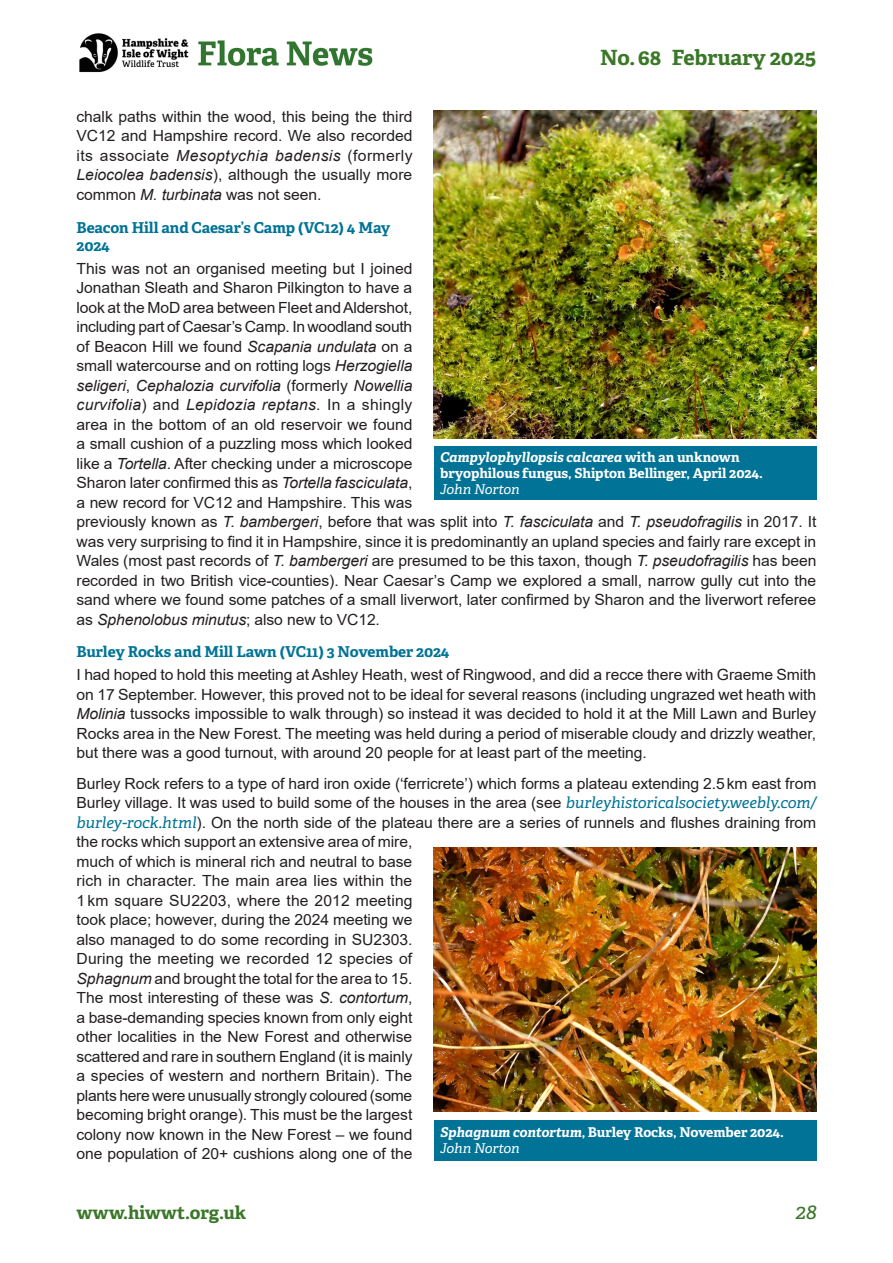
<style>
.page{position:relative;width:893px;height:1263px;background:#fff}
.page>*{position:absolute;margin:0;border:0;box-sizing:border-box;transform-origin:0 0}
.t1{font:700 21px "Adelle";letter-spacing:-.005em;color:#3a7728}
.t2{font:italic 21px "Adelle";color:#3a7728}
.t3{font:700 18px "Adelle";letter-spacing:-.005em;color:#3a7728}
.Body_Text{font:15.3px/19.5px "Arial";letter-spacing:-.005em;color:#231f20;text-align:justify}
.Head2{font:700 15px/18px "Adelle";letter-spacing:-.005em;color:#007396}
.t4{font:700 13.5px/15.8px "Adelle";letter-spacing:-.005em;color:#fff}
.s1{font-style:italic}
.s2{font-family:"Adelle";font-style:italic;color:#007396}
.s3{font-weight:400;font-style:italic}
</style>
<div class="page">
<img style="left:79px;top:33px;width:294px;height:40px">
<img style="left:434px;top:111px;width:382px;height:327px">
<img style="left:434px;top:848px;width:382px;height:263px">
<div style="left:434px;top:446px;width:382px;height:54px;background:#007396"></div>
<div style="left:434px;top:1120px;width:382px;height:41px;background:#007396"></div>
<h1 class="t1" style="left:600px;top:42px;width:218px">No. 68 February 2025</h1>
<p class="Body_Text" style="left:77px;top:107px;width:338px">chalk paths within the wood, this being the third VC12 and Hampshire record. We also recorded its associate <span class="s1">Mesoptychia badensis</span> (formerly <span class="s1">Leiocolea badensis</span>), although the usually more common <span class="s1">M. turbinata</span> was not seen.</p>
<p class="Head2" style="left:77px;top:218px;width:315px">Beacon Hill and Caesar’s Camp (VC12) 4 May<br>2024</p>
<p class="Body_Text" style="left:77px;top:258px;width:741px;text-align:left">This was not an organised meeting but I joined<br>Jonathan Sleath and Sharon Pilkington to have a<br>look at the MoD area between Fleet and Aldershot,<br>including part of Caesar’s Camp. In woodland south<br>of Beacon Hill we found <span class="s1">Scapania undulata</span> on a<br>small watercourse and on rotting logs <span class="s1">Herzogiella<br>seligeri</span>, <span class="s1">Cephalozia curvifolia</span> (formerly <span class="s1">Nowellia<br>curvifolia</span>) and <span class="s1">Lepidozia reptans</span>. In a shingly<br>area in the bottom of an old reservoir we found<br>a small cushion of a puzzling moss which looked<br>like a <span class="s1">Tortella</span>. After checking under a microscope<br>Sharon later confirmed this as <span class="s1">Tortella fasciculata</span>,<br>a new record for VC12 and Hampshire. This was<br>previously known as <span class="s1">T. bambergeri</span>, before that was split into <span class="s1">T. fasciculata</span> and <span class="s1">T. pseudofragilis</span> in 2017. It was very surprising to find it in Hampshire, since it is predominantly an upland species and fairly rare except in Wales (most past records of <span class="s1">T. bambergeri</span> are presumed to be this taxon, though <span class="s1">T. pseudofragilis</span> has been recorded in two British vice-counties). Near Caesar’s Camp we explored a small, narrow gully cut into the sand where we found some patches of a small liverwort, later confirmed by Sharon and the liverwort referee as <span class="s1">Sphenolobus minutus</span>; also new to VC12.</p>
<p class="Head2" style="left:77px;top:643px;width:374px">Burley Rocks and Mill Lawn (VC11) 3 November 2024</p>
<p class="Body_Text" style="left:77px;top:665px;width:741px">I had hoped to hold this meeting at Ashley Heath, west of Ringwood, and did a recce there with Graeme Smith on 17 September. However, this proved not to be ideal for several reasons (including ungrazed wet heath with <span class="s1">Molinia</span> tussocks impossible to walk through) so instead it was decided to hold it at the Mill Lawn and Burley Rocks area in the New Forest. The meeting was held during a period of miserable cloudy and drizzly weather, but there was a good turnout, with around 20 people for at least part of the meeting.</p>
<p class="Body_Text" style="left:77px;top:773px;width:741px;text-align:left">Burley Rock refers to a type of hard iron oxide (‘ferricrete’) which forms a plateau extending 2.5km east from Burley village. It was used to build some of the houses in the area (see <span class="s2">burleyhistoricalsociety.weebly.com/ burley-rock.html</span>). On the north side of the plateau there are a series of runnels and flushes draining from the rocks which support an extensive area of mire,<br>much of which is mineral rich and neutral to base<br>rich in character. The main area lies within the<br>1 km square SU2203, where the 2012 meeting<br>took place; however, during the 2024 meeting we<br>also managed to do some recording in SU2303.<br>During the meeting we recorded 12 species of<br><span class="s1">Sphagnum</span> and brought the total for the area to 15.<br>The most interesting of these was <span class="s1">S. contortum</span>,<br>a base-demanding species known from only eight<br>other localities in the New Forest and otherwise<br>scattered and rare in southern England (it is mainly<br>a species of western and northern Britain). The<br>plants here were unusually strongly coloured (some<br>becoming bright orange). This must be the largest<br>colony now known in the New Forest – we found<br>one population of 20+ cushions along one of the</p>
<p class="t4" style="left:440px;top:449px;width:324px"><span class="s1">Campylophyllopsis calcarea</span> with an unknown bryophilous fungus, Shipton Bellinger, April 2024.<br><span class="s3">John Norton</span></p>
<p class="t4" style="left:440px;top:1124px;width:345px"><span class="s1">Sphagnum contortum</span>, Burley Rocks, November 2024.<br><span class="s3">John Norton</span></p>
<p class="t3" style="left:77px;top:1200px;width:171px">www.hiwwt.org.uk</p>
<h1 class="t2" style="left:796px;top:1196px;width:22px">28</h1>
</div>
